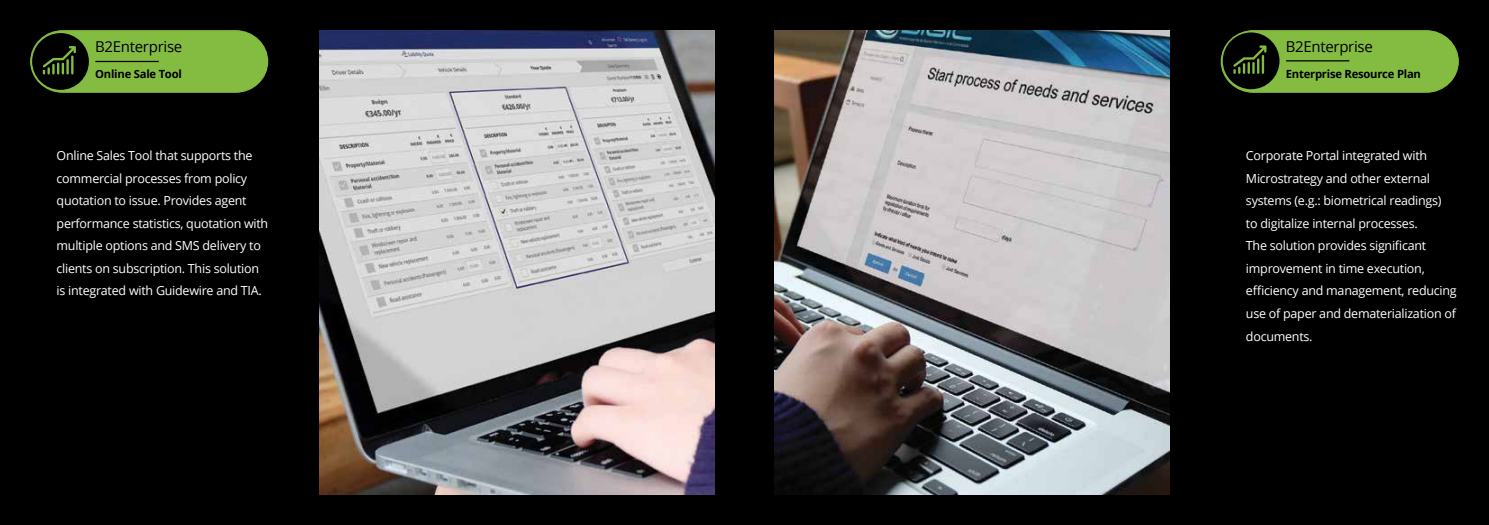
<style>
.page{position:relative;width:1489px;height:525px;background:#fff}
.page>*{position:absolute;margin:0;border:0;box-sizing:border-box;transform-origin:0 0}
.t1{font:15px "Open Sans";letter-spacing:-.02em;color:#000}
.t2{font:12.5px/22.5px "Open Sans";letter-spacing:-.02em;color:#fff}
.t3{font:700 11.25px "Open Sans";letter-spacing:-.02em;color:#000}
</style>
<div class="page">
<div style="left:0;top:0;width:744px;height:524px;background:#000"></div>
<img style="left:319px;top:30px;width:395px;height:464px">
<svg style="left:30px;top:30px;width:239px;height:63px"></svg>
<hr style="left:96px;top:61px;width:62px;height:1px;background:#000">
<div style="left:744px;top:0;width:744px;height:524px;background:#000"></div>
<svg style="left:1220px;top:30px;width:239px;height:63px"></svg>
<hr style="left:1286px;top:60px;width:62px;height:1px;background:#000">
<img style="left:774px;top:30px;width:395px;height:464px">
<p class="t1" style="left:95px;top:36px;width:89px">B2Enterprise</p>
<p class="t3" style="left:95px;top:66px;width:88px">Online Sale Tool</p>
<p class="t2" style="left:57px;top:144px;width:213px">Online Sales Tool that supports the commercial processes from policy quotation to issue. Provides agent performance statistics, quotation with multiple options and SMS delivery to clients on subscription. This solution is integrated with Guidewire and TIA.</p>
<p class="t1" style="left:1285px;top:36px;width:89px">B2Enterprise</p>
<p class="t3" style="left:1285px;top:66px;width:137px">Enterprise Resource Plan</p>
<p class="t2" style="left:1245px;top:144px;width:212px">Corporate Portal integrated with Microstrategy and other external systems (e.g.: biometrical readings)<br>to digitalize internal processes.<br>The solution provides significant improvement in time execution, efficiency and management, reducing use of paper and dematerialization of documents.</p>
</div>
